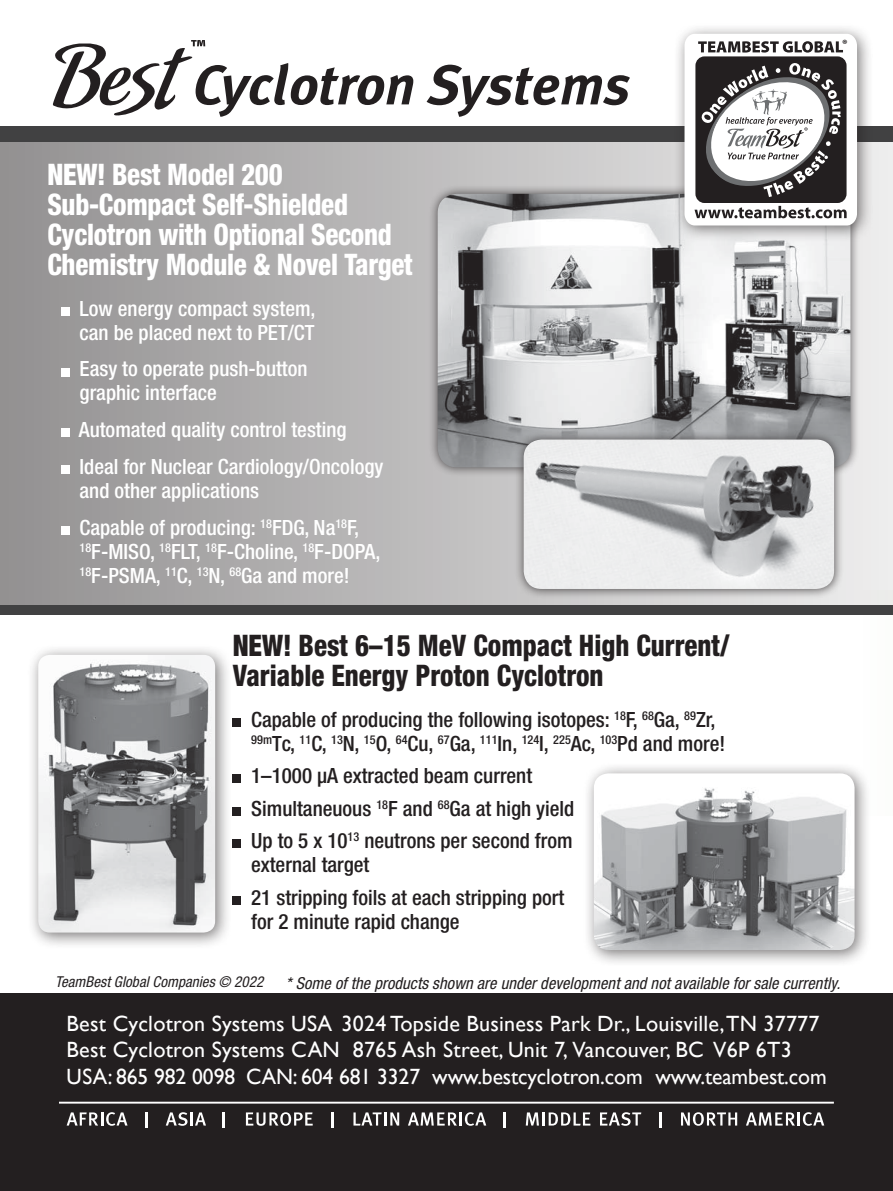
<style>
.page{position:relative;width:893px;height:1191px;background:#fff}
.page>*{position:absolute;margin:0;border:0;box-sizing:border-box;transform-origin:0 0}
.t1{font:800 condensed 29.7px/30px "Helvetica Neue";letter-spacing:-.01em;color:#fff;scale:.91 1}
.t2{font:800 condensed 29.7px/30px "Helvetica Neue";color:#231f20;scale:.91 1}
.t3{font:23.55px/28.2px "Gill Sans";color:#fff}
.t4{font:22.05px/26.8px "Gill Sans";letter-spacing:.01em;color:#fff}
.t5{font:500 condensed 21px/32.5px "Helvetica Neue";color:#231f20}
.t6{font:500 condensed 21px/24px "Helvetica Neue";color:#fff}
.t7{font:italic condensed 16.5px "Helvetica Neue";letter-spacing:.005em;color:#231f20}
.t8{font:italic condensed 15px "Helvetica Neue";letter-spacing:.005em;color:#231f20}
.t9{font:700 12px "Myriad Pro";color:#231f20}
.s1{font-weight:900}
</style>
<div class="page">
<div style="left:0;top:138px;width:893px;height:471px;background:linear-gradient(to right,#929091,#eee)"></div>
<div style="left:61px;top:307px;width:8px;height:9px;background:#fff"></div>
<div style="left:61px;top:368px;width:8px;height:8px;background:#fff"></div>
<div style="left:61px;top:428px;width:8px;height:9px;background:#fff"></div>
<div style="left:61px;top:465px;width:8px;height:9px;background:#fff"></div>
<div style="left:61px;top:526px;width:8px;height:9px;background:#fff"></div>
<div style="left:0;top:994px;width:893px;height:197px;background:#231f20"></div>
<svg style="left:67px;top:1112px;width:61px;height:13px"></svg>
<svg style="left:166px;top:1112px;width:40px;height:13px"></svg>
<svg style="left:246px;top:1112px;width:67px;height:13px"></svg>
<svg style="left:353px;top:1112px;width:46px;height:13px"></svg>
<svg style="left:408px;top:1112px;width:78px;height:13px"></svg>
<svg style="left:526px;top:1112px;width:64px;height:13px"></svg>
<svg style="left:600px;top:1112px;width:41px;height:13px"></svg>
<svg style="left:681px;top:1112px;width:56px;height:13px"></svg>
<svg style="left:746px;top:1112px;width:78px;height:13px"></svg>
<hr style="left:145px;top:1112px;width:3px;height:15px;background:#fff">
<svg style="left:222px;top:1112px;width:2px;height:15px"></svg>
<hr style="left:331px;top:1112px;width:3px;height:15px;background:#fff">
<hr style="left:503px;top:1112px;width:3px;height:15px;background:#fff">
<hr style="left:659px;top:1112px;width:3px;height:15px;background:#fff">
<hr style="left:59px;top:1101px;width:775px;height:2px;background:#fff">
<svg style="left:859px;top:590px;width:34px;height:15px"></svg>
<div style="left:233px;top:718px;width:8px;height:8px;background:#231f20"></div>
<div style="left:233px;top:774px;width:8px;height:9px;background:#231f20"></div>
<div style="left:233px;top:807px;width:8px;height:8px;background:#231f20"></div>
<div style="left:233px;top:839px;width:8px;height:9px;background:#231f20"></div>
<div style="left:233px;top:896px;width:8px;height:8px;background:#231f20"></div>
<svg style="left:427px;top:65px;width:203px;height:52px"></svg>
<svg style="left:53px;top:40px;width:360px;height:77px"></svg>
<div style="left:26px;top:643px;width:205px;height:305px;background:#231f20;opacity:.6"></div>
<img style="left:38px;top:655px;width:177px;height:277px">
<div style="left:428px;top:184px;width:432px;height:293px;background:#231f20;opacity:.75"></div>
<img style="left:438px;top:194px;width:412px;height:273px">
<div style="left:514px;top:430px;width:330px;height:169px;background:#231f20;opacity:.75"></div>
<img style="left:524px;top:439px;width:310px;height:150px">
<div style="left:0;top:605px;width:893px;height:10px;background:#414142"></div>
<div style="left:0;top:126px;width:893px;height:15px;background:#414142"></div>
<div style="left:673px;top:22px;width:200px;height:219px;background:#231f20;opacity:.6"></div>
<svg style="left:684px;top:34px;width:173px;height:191px"></svg>
<div style="left:582px;top:761px;width:289px;height:205px;background:#231f20;opacity:.6"></div>
<img style="left:594px;top:773px;width:261px;height:177px">
<h1 class="t1" style="left:47px;top:159px;width:403px"><span class="s1">NEW!</span> Best Model 200<br>Sub-Compact Self-Shielded<br>Cyclotron with Optional Second<br>Chemistry Module &amp; Novel Target</h1>
<p class="t6" style="left:80px;top:296px;width:238px">Low energy compact system, can be placed next to PET/CT</p>
<p class="t6" style="left:80px;top:357px;width:230px">Easy to operate push-button graphic interface</p>
<p class="t6" style="left:79px;top:411px;width:306px;line-height:36.8px">Automated quality control testing<br>Ideal for Nuclear Cardiology/Oncology</p>
<p class="t6" style="left:80px;top:472px;width:281px;line-height:36.8px">and other applications<br>Capable of producing: <sup>18</sup>FDG, Na<sup>18</sup>F,</p>
<p class="t6" style="left:80px;top:539px;width:302px"><sup>18</sup>F-MISO, <sup>18</sup>FLT, <sup>18</sup>F-Choline, <sup>18</sup>F-DOPA,<br><sup>18</sup>F-PSMA, <sup>11</sup>C, <sup>13</sup>N, <sup>68</sup>Ga and more!</p>
<h1 class="t2" style="left:233px;top:629px;width:548px"><span class="s1">NEW!</span> Best 6–15 MeV Compact High Current/<br>Variable Energy Proton Cyclotron</h1>
<p class="t5" style="left:251px;top:707px;width:475px;line-height:24px">Capable of producing the following isotopes: <sup>18</sup>F, <sup>68</sup>Ga, <sup>89</sup>Zr,<br><sup>99m</sup>Tc, <sup>11</sup>C, <sup>13</sup>N, <sup>15</sup>O, <sup>64</sup>Cu, <sup>67</sup>Ga, <sup>111</sup>In, <sup>124</sup>I, <sup>225</sup>Ac, <sup>103</sup>Pd and more!</p>
<p class="t5" style="left:251px;top:759px;width:325px">1–1000 µA extracted beam current<br>Simultaneuous <sup>18</sup>F and <sup>68</sup>Ga at high yield<br>Up to 5 x 10<sup>13</sup> neutrons per second from</p>
<p class="t5" style="left:251px;top:848px;width:315px">external target<br>21 stripping foils at each stripping port</p>
<p class="t5" style="left:251px;top:904px;width:210px">for 2 minute rapid change</p>
<p class="t9" style="left:842px;top:36px;width:7px">®</p>
<p class="t8" style="left:55px;top:973px;width:210px">TeamBest Global Companies © 2022</p>
<p class="t7" style="left:286px;top:973px;width:556px">* Some of the products shown are under development and not available for sale currently.</p>
<p class="t4" style="left:67px;top:1009px;width:762px">Best Cyclotron Systems USA 3024 Topside Business Park Dr., Louisville, TN 37777<br>Best Cyclotron Systems CAN 8765 Ash Street, Unit 7, Vancouver, BC V6P 6T3<br>USA: 865 982 0098 CAN: 604 681 3327 www.bestcyclotron.com www.teambest.com</p>
<p class="t3" style="left:67px;top:1041px;width:758px">Best Particle Therapy, Inc. One Best Drive, Pittsburgh, Pennsylvania 15202 USA<br>412 312 6700 800 706 6667 www.bestproton.com www.teambest.com</p>
</div>
